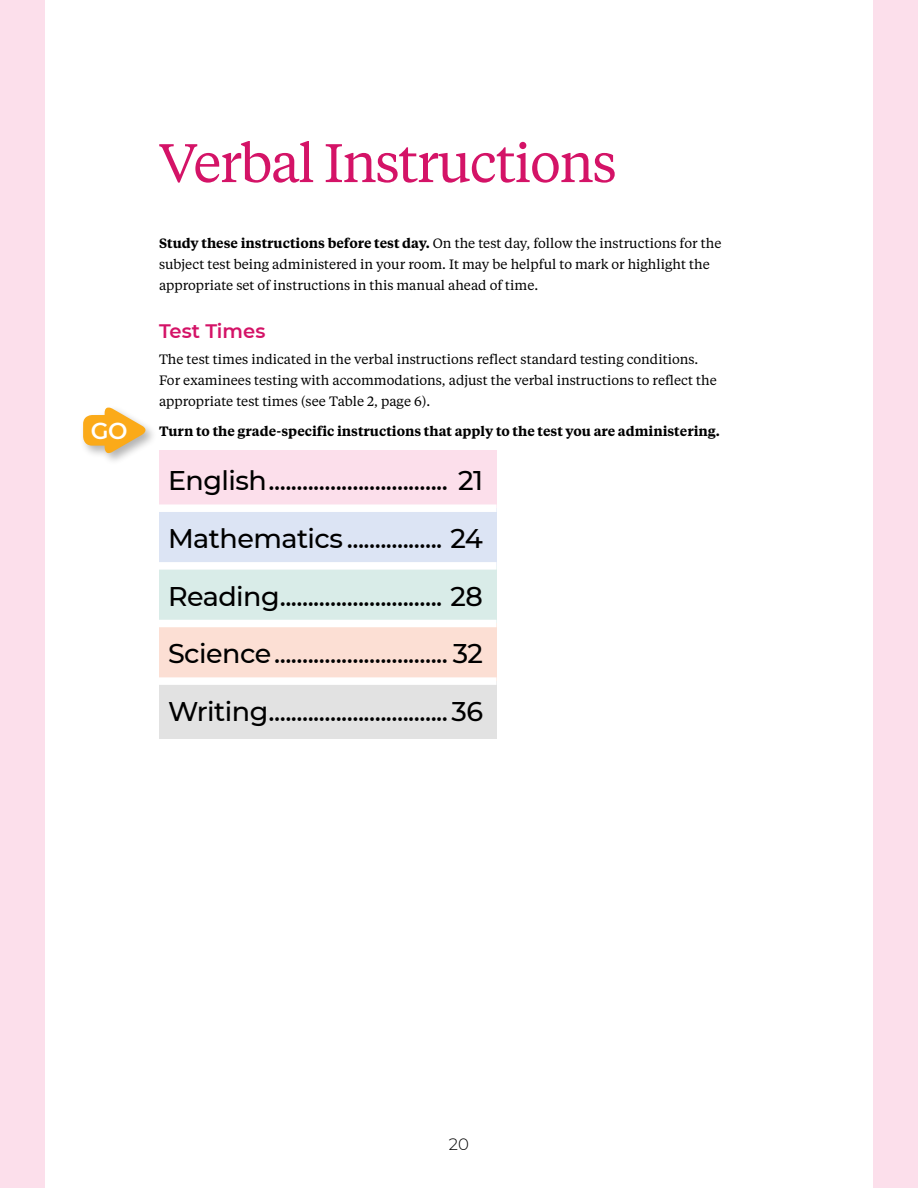
<style>
.page{position:relative;width:918px;height:1188px;background:#fff}
.page>*{position:absolute;margin:0;border:0;box-sizing:border-box;transform-origin:0 0}
.H1__Use_product_colo{font:54px "Tiempos Text";letter-spacing:-.03em;color:#d41367}
.Heading_2_Appendix{font:500 27px "Montserrat";letter-spacing:-.02em;color:#000}
.t1{font:600 23.1px "Montserrat";color:#fff}
.t2{font:600 19.5px "Montserrat";color:#d41367}
.t3{font:300 16.5px "Montserrat";color:#000}
.Body{font:13.5px/21px "Tiempos Text";color:#000}
.Body-2{font:600 13.5px "Tiempos Text";color:#000}
.s1{font-weight:600}
</style>
<div class="page">
<div style="left:159px;top:451px;width:337px;height:57px;background:#fcdfeb"></div>
<div style="left:159px;top:508px;width:337px;height:58px;background:#dce4f4"></div>
<div style="left:159px;top:566px;width:337px;height:58px;background:#d9ece8"></div>
<div style="left:159px;top:624px;width:337px;height:57px;background:#fcdfd4"></div>
<div style="left:159px;top:681px;width:337px;height:58px;background:#e2e2e2"></div>
<div style="left:159px;top:504px;width:337px;height:8px;background:#fff"></div>
<div style="left:159px;top:562px;width:337px;height:8px;background:#fff"></div>
<div style="left:159px;top:620px;width:337px;height:7px;background:#fff"></div>
<div style="left:159px;top:677px;width:337px;height:8px;background:#fff"></div>
<div style="left:79px;top:404px;width:79px;height:61px;background:#000;opacity:.3"></div>
<svg style="left:83px;top:404px;width:67px;height:52px"></svg>
<div style="left:0;top:0;width:45px;height:1188px;background:#fcdfeb"></div>
<div style="left:873px;top:0;width:45px;height:1188px;background:#fcdfeb"></div>
<p class="t1" style="left:91px;top:415px;width:38px">GO</p>
<h1 class="H1__Use_product_colo" style="left:159px;top:127px;width:459px">Verbal Instructions</h1>
<p class="Body" style="left:159px;top:232px;width:564px"><span class="s1">Study these instructions before test day.</span> On the test day, follow the instructions for the subject test being administered in your room. It may be helpful to mark or highlight the appropriate set of instructions in this manual ahead of time.</p>
<h2 class="t2" style="left:159px;top:317px;width:108px">Test Times</h2>
<p class="Body" style="left:159px;top:348px;width:559px">The test times indicated in the verbal instructions reflect standard testing conditions.<br>For examinees testing with accommodations, adjust the verbal instructions to reflect the appropriate test times (see Table 2, page 6).</p>
<p class="Body-2" style="left:159px;top:421px;width:562px">Turn to the grade-specific instructions that apply to the test you are administering.</p>
<h2 class="Heading_2_Appendix" style="left:168px;top:462px;width:317px">English................................ 21</h2>
<h2 class="Heading_2_Appendix" style="left:168px;top:519px;width:317px">Mathematics ................. 24</h2>
<h2 class="Heading_2_Appendix" style="left:168px;top:577px;width:317px">Reading............................. 28</h2>
<h2 class="Heading_2_Appendix" style="left:168px;top:635px;width:317px">Science............................... 32</h2>
<h2 class="Heading_2_Appendix" style="left:168px;top:692px;width:317px">Writing................................36</h2>
<p class="t3" style="left:449px;top:1133px;width:22px">20</p>
</div>
